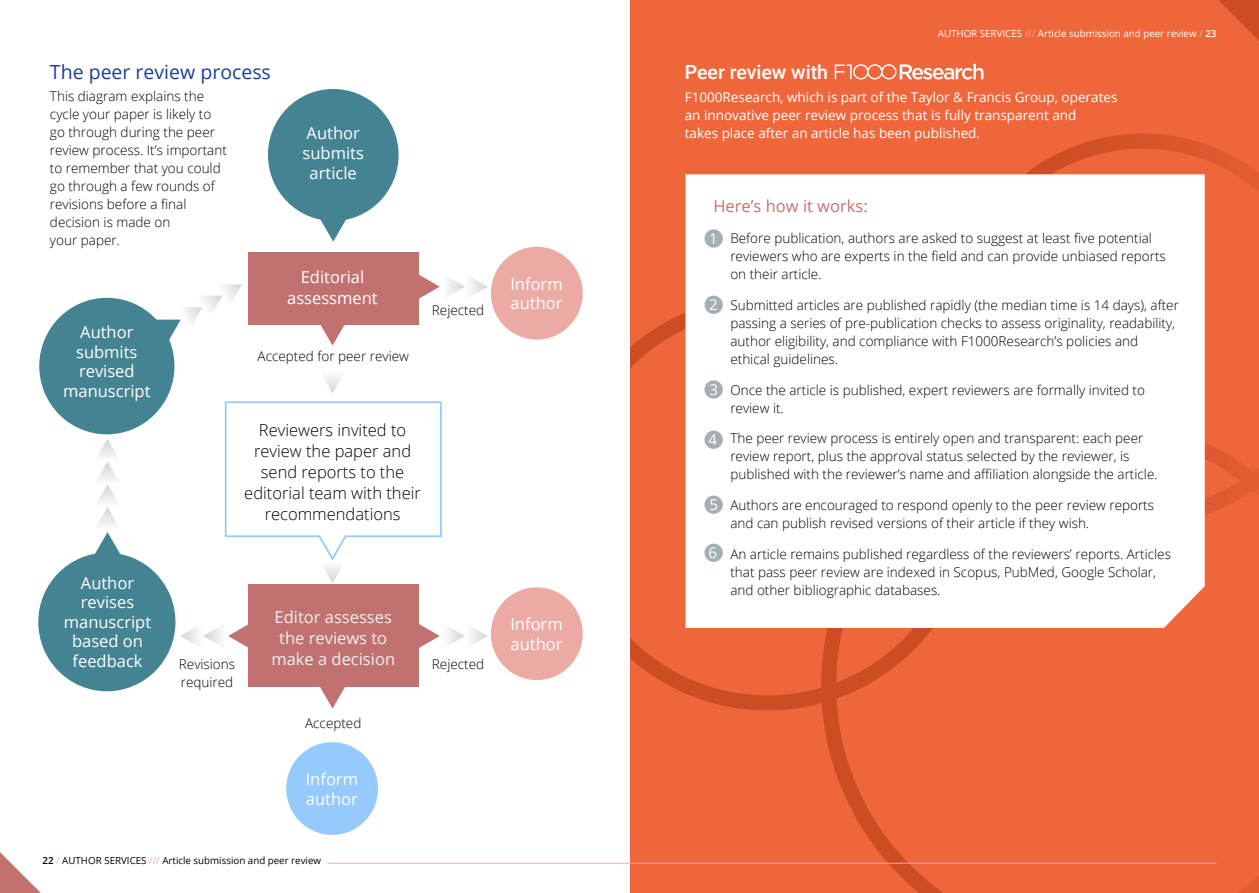
<style>
.page{position:relative;width:1259px;height:893px;background:#fff}
.page>*{position:absolute;margin:0;border:0;box-sizing:border-box;transform-origin:0 0}
.t1{font:19.5px "Open Sans";color:#1c3e93}
.t2{font:500 19.5px "Roboto";color:#fff}
.t3{font:16.5px/19.5px "Open Sans";color:#fff;text-align:center}
.t4{font:300 16.5px/21px "Open Sans";color:#000;text-align:center}
.t5{font:16.5px/21px "Open Sans";color:#ecf0f1;text-align:center}
.t6{font:16.5px "Open Sans";color:#c17270}
.t7{font:15px "Open Sans";color:#fff}
.t8{font:300 13.5px/18px "Open Sans";color:#000}
.t9{font:13.5px/18px "Open Sans";color:#fff}
.t10{font:9.75px "Open Sans";color:#fff}
.t11{font:9.75px "Open Sans";color:#000}
.s1{font-weight:600}
.s2{color:#ecaaa5}
</style>
<div class="page">
<div style="left:629px;top:0;width:630px;height:893px;background:#f0663b"></div>
<svg style="left:821px;top:628px;width:216px;height:265px"></svg>
<div style="left:248px;top:584px;width:170px;height:103px;background:#c17270"></div>
<div style="left:248px;top:252px;width:170px;height:73px;background:#c17270"></div>
<div style="left:39px;top:298px;width:135px;height:136px;background:#448391;border-radius:50%"></div>
<div style="left:268px;top:89px;width:130px;height:132px;background:#448391;border-radius:50%"></div>
<div style="left:491px;top:247px;width:92px;height:93px;background:#ecaaa5;border-radius:50%"></div>
<div style="left:491px;top:587px;width:92px;height:93px;background:#ecaaa5;border-radius:50%"></div>
<div style="left:286px;top:742px;width:92px;height:93px;background:#96c9fd;border-radius:50%"></div>
<div style="left:38px;top:553px;width:137px;height:138px;background:#448391;border-radius:50%"></div>
<svg style="left:320px;top:219px;width:26px;height:23px"></svg>
<svg style="left:320px;top:325px;width:25px;height:20px"></svg>
<svg style="left:320px;top:687px;width:25px;height:21px"></svg>
<svg style="left:418px;top:273px;width:70px;height:27px"></svg>
<svg style="left:418px;top:623px;width:69px;height:26px"></svg>
<svg style="left:181px;top:624px;width:67px;height:24px"></svg>
<svg style="left:94px;top:439px;width:27px;height:116px"></svg>
<svg style="left:154px;top:284px;width:88px;height:58px"></svg>
<svg style="left:0;top:852px;width:41px;height:41px"></svg>
<svg style="left:1218px;top:0;width:41px;height:41px"></svg>
<div style="left:685px;top:174px;width:519px;height:454px;background:#fff"></div>
<div style="left:704px;top:380px;width:19px;height:19px;background:#a3afb2;border-radius:50%"></div>
<div style="left:704px;top:431px;width:19px;height:18px;background:#a3afb2;border-radius:50%"></div>
<div style="left:704px;top:544px;width:19px;height:18px;background:#a3afb2;border-radius:50%"></div>
<div style="left:704px;top:495px;width:19px;height:19px;background:#a3afb2;border-radius:50%"></div>
<div style="left:704px;top:296px;width:19px;height:18px;background:#a3afb2;border-radius:50%"></div>
<div style="left:704px;top:229px;width:19px;height:19px;background:#a3afb2;border-radius:50%"></div>
<hr style="left:327px;top:863px;width:889px;height:1px;background:#ecaaa5">
<svg style="left:224px;top:401px;width:218px;height:182px"></svg>
<svg style="left:323px;top:376px;width:19px;height:17px"></svg>
<svg style="left:834px;top:64px;width:149px;height:16px"></svg>
<h1 class="t1" style="left:50px;top:58px;width:222px">The peer review process</h1>
<p class="t8" style="left:50px;top:87px;width:178px">This diagram explains the cycle your paper is likely to go through during the peer review process. It’s important to remember that you could go through a few rounds of revisions before a final decision is made on<br>your paper.</p>
<p class="t3" style="left:302px;top:123px;width:63px">Author submits article</p>
<p class="t3" style="left:287px;top:267px;width:92px;line-height:21px">Editorial assessment</p>
<p class="t3" style="left:63px;top:322px;width:89px">Author submits revised manuscript</p>
<p class="t8" style="left:258px;top:346px;width:153px">Accepted for peer review</p>
<p class="t4" style="left:244px;top:419px;width:178px">Reviewers invited to review the paper and send reports to the editorial team with their recommendations</p>
<p class="t8" style="left:432px;top:301px;width:54px">Rejected</p>
<p class="t3" style="left:64px;top:572px;width:89px">Author revises manuscript based on feedback</p>
<p class="t5" style="left:271px;top:606px;width:125px">Editor assesses the reviews to make a decision</p>
<p class="t8" style="left:179px;top:655px;width:58px">Revisions</p>
<p class="t8" style="left:432px;top:655px;width:54px">Rejected</p>
<p class="t8" style="left:181px;top:673px;width:54px">required</p>
<p class="t8" style="left:305px;top:714px;width:58px">Accepted</p>
<p class="t3" style="left:306px;top:769px;width:54px;text-align:left">Inform author</p>
<p class="t11" style="left:43px;top:853px;width:280px"><span class="s1">22</span> <span class="s2">/</span> AUTHOR SERVICES <span class="s2">///</span> Article submission and peer review</p>
<p class="t3" style="left:510px;top:274px;width:54px;text-align:left">Inform author</p>
<p class="t3" style="left:510px;top:614px;width:54px;text-align:left">Inform author</p>
<p class="t10" style="left:938px;top:27px;width:280px">AUTHOR SERVICES <span class="s2">///</span> Article submission and peer review <span class="s2">/</span> <span class="s1">23</span></p>
<h1 class="t2" style="left:685px;top:59px;width:145px">Peer review with</h1>
<p class="t9" style="left:685px;top:87px;width:434px">F1000Research, which is part of the Taylor &amp; Francis Group, operates an innovative peer review process that is fully transparent and<br>takes place after an article has been published.</p>
<p class="t6" style="left:713px;top:195px;width:156px">Here’s how it works:</p>
<p class="t8" style="left:730px;top:229px;width:437px">Before publication, authors are asked to suggest at least five potential reviewers who are experts in the field and can provide unbiased reports on their article.</p>
<p class="t8" style="left:730px;top:296px;width:450px">Submitted articles are published rapidly (the median time is 14 days), after passing a series of pre-publication checks to assess originality, readability, author eligibility, and compliance with F1000Research’s policies and ethical guidelines.</p>
<p class="t8" style="left:730px;top:380px;width:416px">Once the article is published, expert reviewers are formally invited to review it.</p>
<p class="t8" style="left:730px;top:429px;width:429px">The peer review process is entirely open and transparent: each peer review report, plus the approval status selected by the reviewer, is published with the reviewer’s name and affiliation alongside the article.</p>
<p class="t8" style="left:730px;top:496px;width:425px">Authors are encouraged to respond openly to the peer review reports and can publish revised versions of their article if they wish.</p>
<p class="t8" style="left:730px;top:544px;width:442px">An article remains published regardless of the reviewers’ reports. Articles that pass peer review are indexed in Scopus, PubMed, Google Scholar, and other bibliographic databases.</p>
<p class="t7" style="left:709px;top:228px;width:10px">1</p>
<p class="t7" style="left:709px;top:294px;width:10px">2</p>
<p class="t7" style="left:709px;top:379px;width:10px">3</p>
<p class="t7" style="left:708px;top:429px;width:10px">4</p>
<p class="t7" style="left:709px;top:494px;width:10px">5</p>
<p class="t7" style="left:708px;top:542px;width:10px">6</p>
</div>
